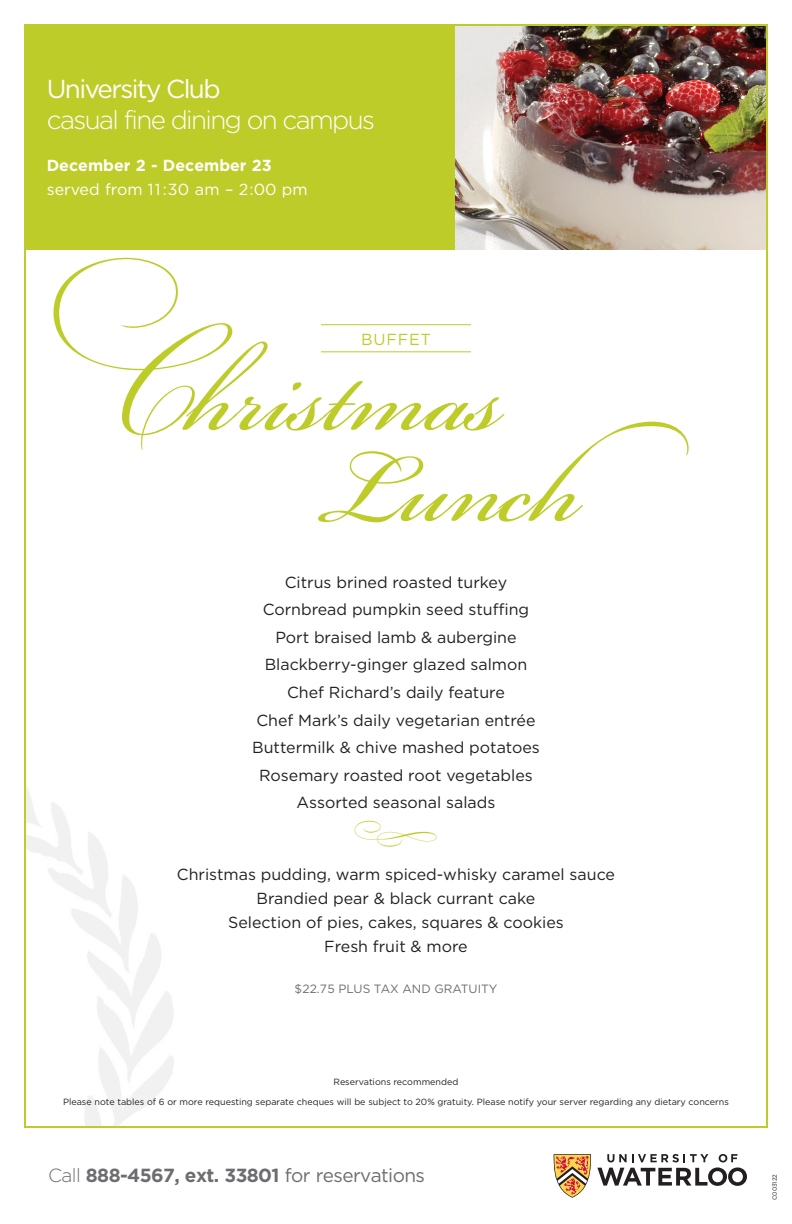
<style>
.page{position:relative;width:792px;height:1224px;background:#fff}
.page>*{position:absolute;margin:0;border:0;box-sizing:border-box;transform-origin:0 0}
.t1{font:154px "Bickham Script Pro";color:#becc2a}
.t2{font:600 34px "Bickham Script Pro";color:#becc2a;scale:1.2 1}
.t3{font:300 26px "Gotham";letter-spacing:-.06em;color:#fff}
.t4{font:26px "Gotham";letter-spacing:-.06em;color:#fff}
.t5{font:700 19px "Gotham";letter-spacing:-.03em;color:#6c6d70}
.t6{font:16px/27.6px "Gotham";color:#231f20;text-align:center}
.t7{font:16px "Gotham";color:#fff}
.t8{font:700 16px "Gotham";color:#fff}
.t9{font:16px "Gotham";letter-spacing:.05em;color:#becc2a}
.t10{font:12px "Gotham";color:#6c6d70}
.t11{font:9px "Gotham";color:#231f20}
.t12{font:6px "Gotham";color:#231f20}
.s1{font-weight:300}
.s2{font-weight:400}
</style>
<div class="page">
<div style="left:24px;top:24px;width:744px;height:226px;background:#becc2a"></div>
<img style="left:455px;top:27px;width:310px;height:223px">
<svg style="left:553px;top:1154px;width:194px;height:44px"></svg>
<hr style="left:321px;top:324px;width:150px;height:1px;background:#becc2a">
<hr style="left:321px;top:352px;width:150px;height:1px;background:#becc2a">
<h3 class="t4" style="left:47px;top:72px;width:175px">University Club</h3>
<h3 class="t3" style="left:47px;top:103px;width:330px">casual fine dining on campus</h3>
<p class="t8" style="left:47px;top:154px;width:227px">December 2 - December 23</p>
<p class="t7" style="left:47px;top:179px;width:262px">served from 11:30 am – 2:00 pm</p>
<h1 class="t1" style="left:109px;top:286px;width:395px">Christmas</h1>
<p class="t9" style="left:361px;top:329px;width:70px">BUFFET</p>
<h1 class="t1" style="left:312px;top:377px;width:385px">Lunch</h1>
<p class="t6" style="left:252px;top:568px;width:289px">Citrus brined roasted turkey<br>Cornbread pumpkin seed stuffing<br>Port braised lamb &amp; aubergine<br>Blackberry-ginger glazed salmon<br>Chef Richard’s daily feature<br>Chef Mark’s daily vegetarian entrée<br>Buttermilk &amp; chive mashed potatoes<br>Rosemary roasted root vegetables</p>
<p class="t6" style="left:297px;top:789px;width:200px">Assorted seasonal salads</p>
<h2 class="t2" style="left:352px;top:810px;width:74px">•</h2>
<p class="t6" style="left:177px;top:861px;width:440px">Christmas pudding, warm spiced-whisky caramel sauce</p>
<p class="t6" style="left:228px;top:886px;width:337px;line-height:24px">Brandied pear &amp; black currant cake<br>Selection of pies, cakes, squares &amp; cookies<br>Fresh fruit &amp; more</p>
<p class="t10" style="left:294px;top:981px;width:205px">$22.75 plus tax and gratu ity</p>
<p class="t11" style="left:334px;top:1076px;width:126px">Reservations recommended</p>
<p class="t11" style="left:63px;top:1096px;width:667px">Please note tables of 6 or more requesting separate cheques will be subject to 20% gratuity. Please notify your server regarding any dietary concerns</p>
<p class="t5" style="left:48px;top:1163px;width:378px"><span class="s1">Call</span> 888-4567, ext. 33801 <span class="s2">for reservations</span></p>
<p class="t12" style="left:771px;top:1200px;width:27px;rotate:-90deg">C003122</p>
</div>
